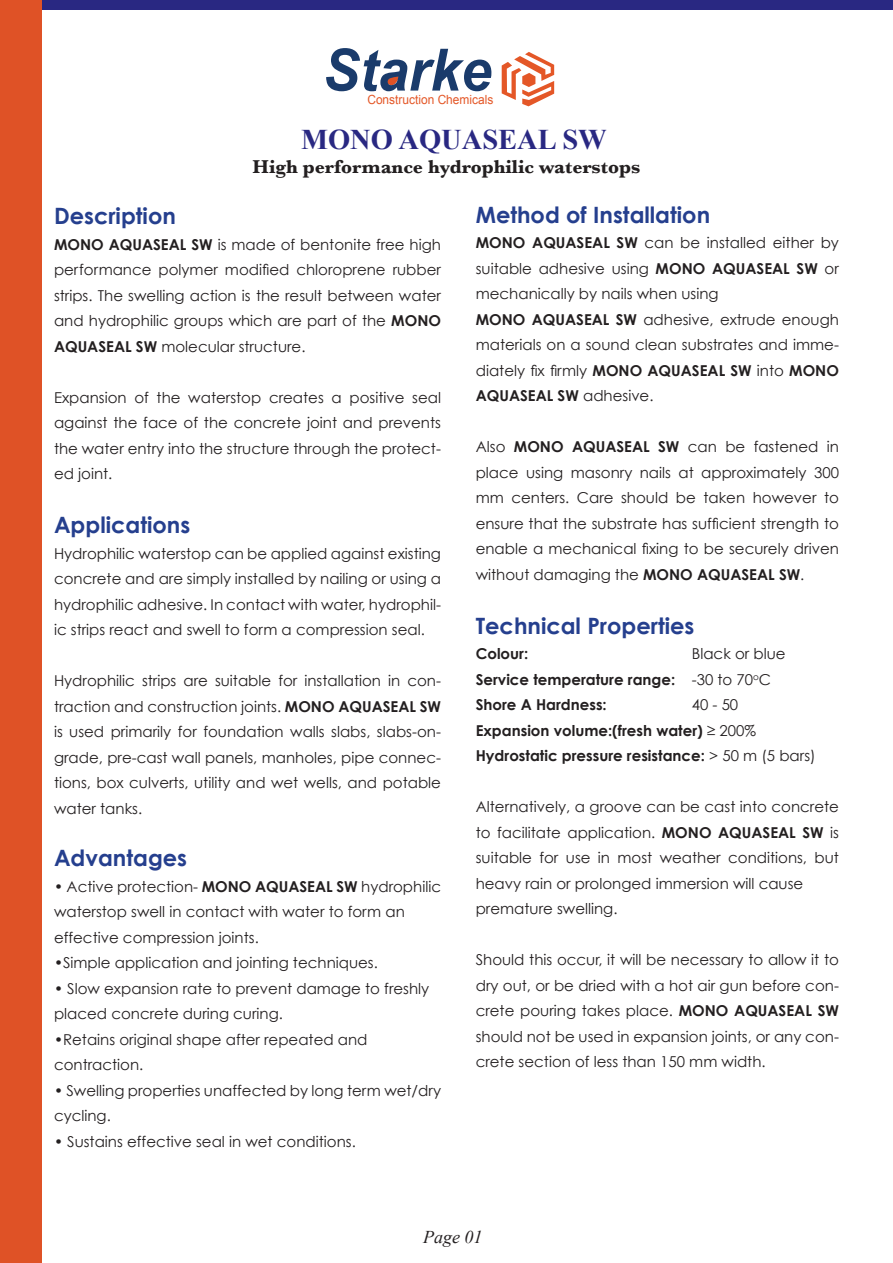
<style>
.page{position:relative;width:893px;height:1263px;background:#fff}
.page>*{position:absolute;margin:0;border:0;box-sizing:border-box;transform-origin:0 0}
.t1{font:italic 700 58.35px "Arial";color:#1a3b6b;scale:.95 1}
.t2{font:700 28.5px "Times New Roman";color:#292882}
.t3{font:700 22.5px "Century Gothic";color:#253f8e}
.t4{font:700 19.5px "Baskerville";color:#231f20}
.t5{font:italic 18px "Times New Roman";color:#231f20}
.t6{font:15px/25.5px "Century Gothic";color:#231f20;text-align:justify}
.t7{font:700 15px/25.5px "Century Gothic";color:#231f20}
.t8{font:12.6px "Arial";color:#e45727;scale:.95 1}
.s1{font-weight:700}
.s2{font-weight:400}
</style>
<div class="page">
<div style="left:4px;top:0;width:889px;height:9px;background:#292882"></div>
<div style="left:0;top:0;width:41px;height:1263px;background:#df5226"></div>
<svg style="left:386px;top:76px;width:14px;height:10px"></svg>
<svg style="left:502px;top:52px;width:52px;height:54px"></svg>
<h1 class="t1" style="left:323px;top:31px;width:179px">Starke</h1>
<p class="t8" style="left:367px;top:91px;width:134px">Construction Chemicals</p>
<h2 class="t2" style="left:301px;top:120px;width:307px">MONO AQUASEAL SW</h2>
<h3 class="t4" style="left:253px;top:155px;width:389px">High performance hydrophilic waterstops</h3>
<h3 class="t3" style="left:54px;top:202px;width:123px">Description</h3>
<p class="t6" style="left:54px;top:231px;width:389px"><span class="s1">MONO AQUASEAL SW</span> is made of bentonite free high performance polymer modified chloroprene rubber strips. The swelling action is the result between water and hydrophilic groups which are part of the <span class="s1">MONO AQUASEAL SW</span> molecular structure.</p>
<p class="t6" style="left:54px;top:384px;width:389px">Expansion of the waterstop creates a positive seal against the face of the concrete joint and prevents the water entry into the structure through the protect&shy;ed joint.</p>
<h3 class="t3" style="left:54px;top:511px;width:138px">Applications</h3>
<p class="t6" style="left:54px;top:540px;width:389px">Hydrophilic waterstop can be applied against existing concrete and are simply installed by nailing or using a hydrophilic adhesive. In contact with water, hydrophil&shy;ic strips react and swell to form a compression seal.</p>
<p class="t6" style="left:54px;top:668px;width:389px">Hydrophilic strips are suitable for installation in con&shy;traction and construction joints. <span class="s1">MONO AQUASEAL SW </span>is used primarily for foundation walls slabs, slabs-on&shy;grade, pre-cast wall panels, manholes, pipe connec&shy;tions, box culverts, utility and wet wells, and potable water tanks.</p>
<h3 class="t3" style="left:54px;top:844px;width:135px">Advantages</h3>
<p class="t6" style="left:54px;top:873px;width:388px;text-align:left">• Active protection- <span class="s1">MONO AQUASEAL SW</span> hydrophilic waterstop swell in contact with water to form an effective compression joints.</p>
<p class="t6" style="left:54px;top:950px;width:325px">•Simple application and jointing techniques.</p>
<p class="t6" style="left:54px;top:975px;width:377px">• Slow expansion rate to prevent damage to freshly placed concrete during curing.</p>
<p class="t6" style="left:54px;top:1026px;width:315px">•Retains original shape after repeated and contraction.</p>
<p class="t6" style="left:54px;top:1077px;width:389px">• Swelling properties unaffected by long term wet/dry cycling.</p>
<p class="t6" style="left:54px;top:1128px;width:303px">• Sustains effective seal in wet conditions.</p>
<h3 class="t3" style="left:476px;top:200px;width:236px">Method of Installation</h3>
<p class="t6" style="left:476px;top:230px;width:365px;text-align:left"><span class="s1">MONO AQUASEAL SW</span> can be installed either by suitable adhesive using <span class="s1">MONO AQUASEAL SW</span> or mechanically by nails when using<br><span class="s1">MONO AQUASEAL SW</span> adhesive, extrude enough materials on a sound clean substrates and imme&shy;diately fix firmly <span class="s1">MONO AQUASEAL SW</span> into <span class="s1">MONO AQUASEAL SW</span> adhesive.</p>
<p class="t6" style="left:476px;top:434px;width:365px">Also <span class="s1">MONO AQUASEAL SW</span> can be fastened in place using masonry nails at approximately 300 mm centers. Care should be taken however to ensure that the substrate has sufficient strength to enable a mechanical fixing to be securely driven without damaging the <span class="s1">MONO AQUASEAL SW</span>.</p>
<h3 class="t3" style="left:476px;top:611px;width:220px">Technical Properties</h3>
<p class="t7" style="left:476px;top:641px;width:54px">Colour:</p>
<p class="t7" style="left:476px;top:641px;width:311px;text-indent:216px"><span class="s2">Black or blue<br></span>Service temperature range: <span class="s2">-30 to 70</span><sup>o</sup><span class="s2">C<br></span>Shore A Hardness:</p>
<p class="t7" style="left:476px;top:692px;width:341px;text-indent:216px"><span class="s2">40 - 50<br></span>Expansion volume:(fresh water) <span class="s2">≥ 200%<br></span>Hydrostatic pressure resistance: <span class="s2">&gt; 50 m (5 bars)</span></p>
<p class="t6" style="left:476px;top:794px;width:365px;text-align:left">Alternatively, a groove can be cast into concrete to facilitate application. <span class="s1">MONO AQUASEAL SW</span> is suitable for use in most weather conditions, but heavy rain or prolonged immersion will cause premature swelling.</p>
<p class="t6" style="left:476px;top:947px;width:365px">Should this occur, it will be necessary to allow it to dry out, or be dried with a hot air gun before con&shy;crete pouring takes place. <span class="s1">MONO AQUASEAL SW </span>should not be used in expansion joints, or any con&shy;crete section of less than 150 mm width.</p>
<p class="t5" style="left:423px;top:1225px;width:61px">Page 01</p>
</div>
